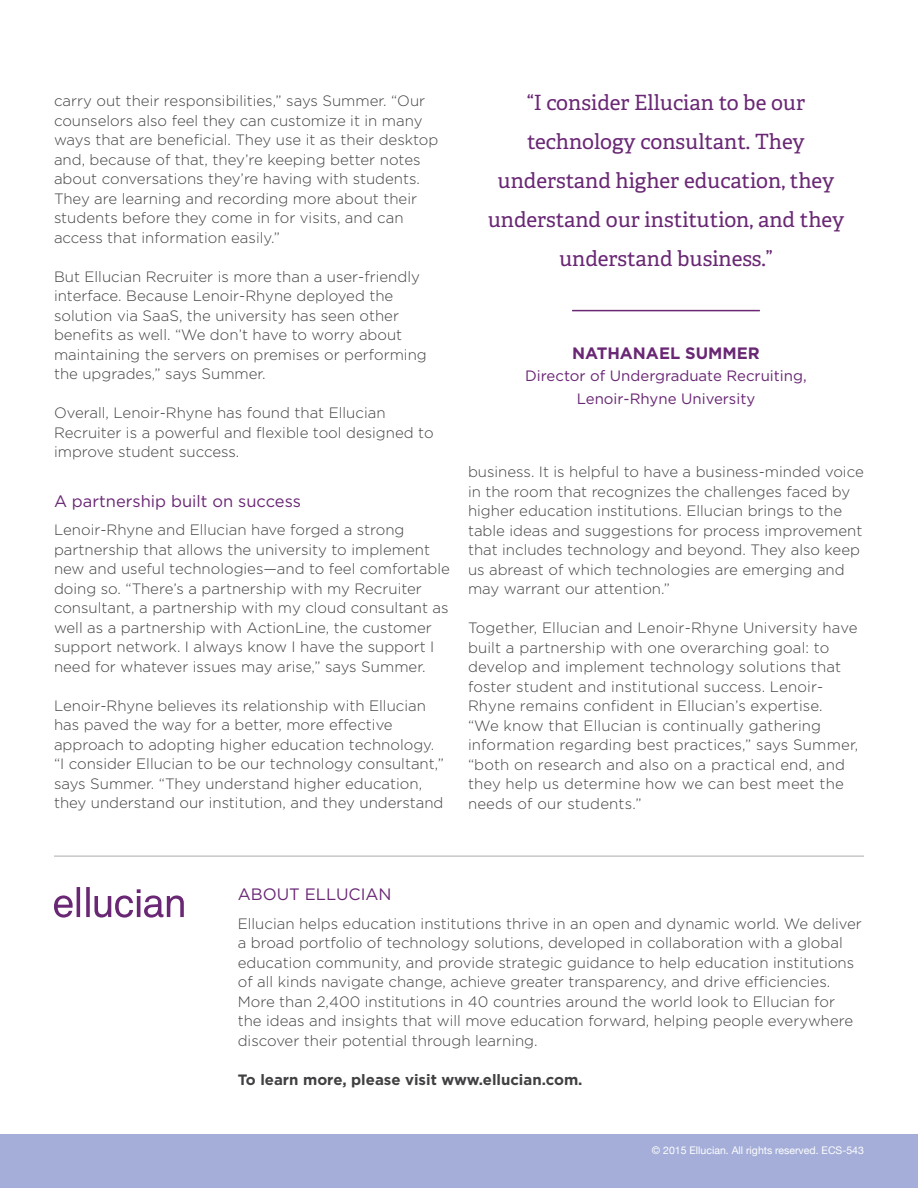
<style>
.page{position:relative;width:918px;height:1188px;background:#fff}
.page>*{position:absolute;margin:0;border:0;box-sizing:border-box;transform-origin:0 0}
.t1{font:21px/39px "Adelle PE";color:#692774;text-align:center}
.t2{font:16.5px "Gotham";color:#692774}
.t3{font:700 16.5px "Gotham";color:#692774}
.t4{font:300 15px/19.5px "Gotham";color:#414042}
.t5{font:15px/22.5px "Gotham";color:#692774;text-align:center}
.t6{font:700 15px "Gotham";color:#414042}
.t7{font:10.5px "Helvetica Neue";color:#fff}
</style>
<div class="page">
<div style="left:0;top:1134px;width:918px;height:54px;background:#a4aed8"></div>
<hr style="left:54px;top:855px;width:810px;height:2px;background:#c7c8ca">
<svg style="left:54px;top:887px;width:130px;height:31px"></svg>
<hr style="left:572px;top:310px;width:188px;height:1px;background:#692774">
<p class="t4" style="left:54px;top:91px;width:386px">carry out their responsibilities,” says Summer. “Our counselors also feel they can customize it in many ways that are beneficial. They use it as their desktop and, because of that, they’re keeping better notes about conversations they’re having with students.<br>They are learning and recording more about their students before they come in for visits, and can access that information easily.”</p>
<p class="t4" style="left:54px;top:267px;width:374px">But Ellucian Recruiter is more than a user-friendly interface. Because Lenoir-Rhyne deployed the solution via SaaS, the university has seen other benefits as well. “We don’t have to worry about maintaining the servers on premises or performing the upgrades,” says Summer.</p>
<p class="t4" style="left:54px;top:403px;width:381px">Overall, Lenoir-Rhyne has found that Ellucian<br>Recruiter is a powerful and flexible tool designed to improve student success.</p>
<p class="t2" style="left:54px;top:491px;width:249px">A partnership built on success</p>
<p class="t4" style="left:54px;top:520px;width:397px">Lenoir-Rhyne and Ellucian have forged a strong partnership that allows the university to implement new and useful technologies—and to feel comfortable doing so. “There’s a partnership with my Recruiter consultant, a partnership with my cloud consultant as well as a partnership with ActionLine, the customer support network. I always know I have the support I need for whatever issues may arise,” says Summer.</p>
<p class="t4" style="left:54px;top:696px;width:391px">Lenoir-Rhyne believes its relationship with Ellucian has paved the way for a better, more effective approach to adopting higher education technology. “I consider Ellucian to be our technology consultant,” says Summer. “They understand higher education, they understand our institution, and they understand</p>
<h1 class="t1" style="left:488px;top:83px;width:358px">“I consider Ellucian to be our technology consultant. They understand higher education, they understand our institution, and they understand business.”</h1>
<p class="t3" style="left:572px;top:342px;width:189px">NATHANAEL SUMMER</p>
<p class="t5" style="left:525px;top:364px;width:283px">Director of Undergraduate Recruiting,<br>Lenoir-Rhyne University</p>
<p class="t4" style="left:468px;top:462px;width:397px">business. It is helpful to have a business-minded voice in the room that recognizes the challenges faced by higher education institutions. Ellucian brings to the table ideas and suggestions for process improvement that includes technology and beyond. They also keep us abreast of which technologies are emerging and may warrant our attention.”</p>
<p class="t4" style="left:468px;top:618px;width:392px">Together, Ellucian and Lenoir-Rhyne University have built a partnership with one overarching goal: to develop and implement technology solutions that foster student and institutional success. Lenoir-Rhyne remains confident in Ellucian’s expertise.<br>“We know that Ellucian is continually gathering information regarding best practices,” says Summer, “both on research and also on a practical end, and they help us determine how we can best meet the needs of our students.”</p>
<p class="t2" style="left:238px;top:884px;width:155px">ABOUT ELLUCIAN</p>
<p class="t4" style="left:238px;top:913px;width:626px">Ellucian helps education institutions thrive in an open and dynamic world. We deliver a broad portfolio of technology solutions, developed in collaboration with a global education community, and provide strategic guidance to help education institutions of all kinds navigate change, achieve greater transparency, and drive efficiencies.<br>More than 2,400 institutions in 40 countries around the world look to Ellucian for the ideas and insights that will move education forward, helping people everywhere discover their potential through learning.</p>
<p class="t6" style="left:238px;top:1069px;width:346px">To learn more, please visit www.ellucian.com.</p>
<p class="t7" style="left:652px;top:1143px;width:214px">© 2015 Ellucian. All rights reserved. ECS-543</p>
</div>
